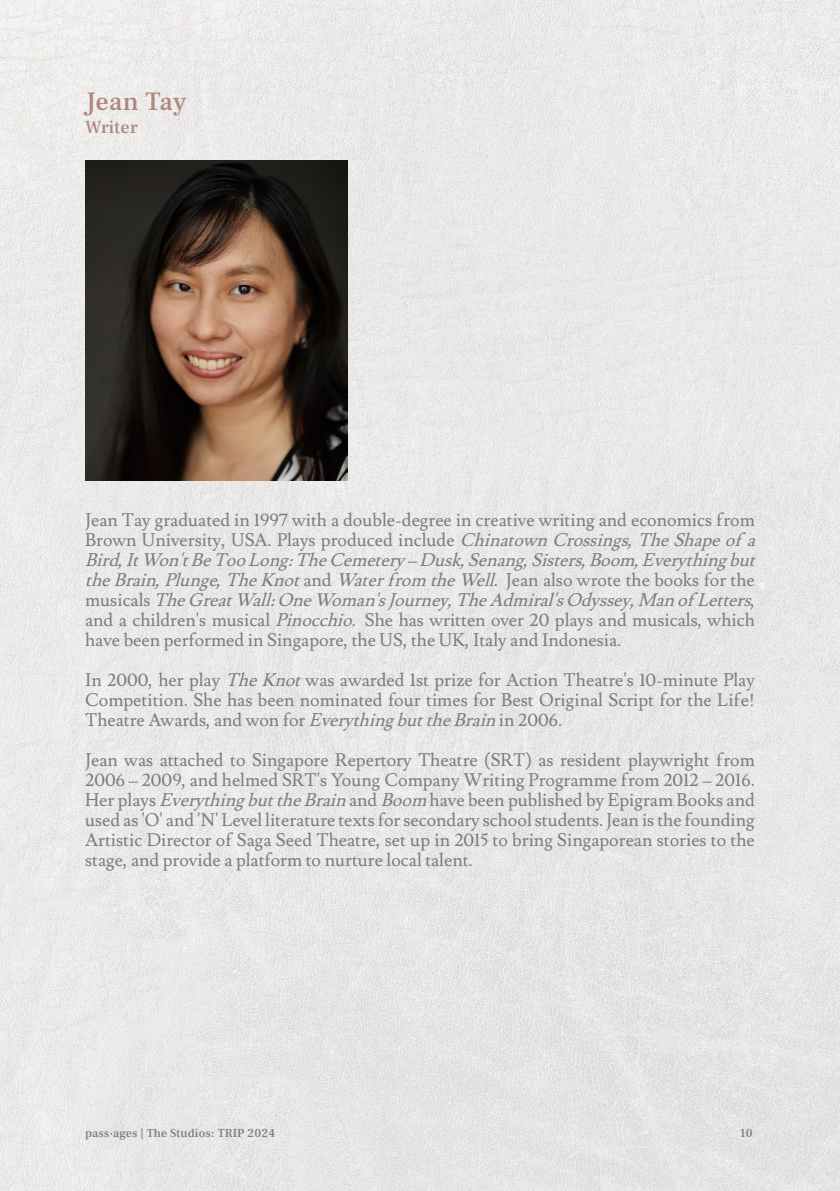
<style>
.page{position:relative;width:840px;height:1191px;background:#fff}
.page>*{position:absolute;margin:0;border:0;box-sizing:border-box;transform-origin:0 0}
.t1{font:500 26px "Frank Ruhl Libre";letter-spacing:.01em;color:#ae8780}
.t2{font:18px/20px "Lusitana";color:#7d7e7c;text-align:justify}
.t3{font:500 18px "Frank Ruhl Libre";letter-spacing:.01em;color:#ae8780}
.t4{font:500 12px "Frank Ruhl Libre";letter-spacing:.01em;color:#7d7e7c}
.s1{font-style:italic}
</style>
<div class="page">
<img style="left:0;top:0;width:839px;height:1191px">
<img style="left:85px;top:160px;width:262px;height:320px">
<p class="t1" style="left:85px;top:85px;width:103px">Jean Tay</p>
<p class="t3" style="left:85px;top:116px;width:54px">Writer</p>
<p class="t2" style="left:85px;top:511px;width:677px;text-align:left">Jean Tay graduated in 1997 with a double-degree in creative writing and economics from Brown University, USA. Plays produced include <span class="s1">ChinatownCrossings,TheShapeof a Bird,ItWon'tBeTooLong:TheCemetery –Dusk,Senang,Sisters,Boom,Everythingbut theBrain,Plunge,TheKnot</span>a n d <span class="s1">Waterfrom theWell</span>. J e a n a l s o w r o t e t h e b o o k s fo r t h e m u s i c a l s <span class="s1">TheGreatWall:OneWoman'sJourney,TheAdmiral'sOdyssey,Manof Letters</span>, and a children's musical <span class="s1">Pinocchio</span>. She has written over 20 plays and musicals, which have been performed in Singapore, the US, the UK, Italy and Indonesia.</p>
<p class="t2" style="left:85px;top:671px;width:671px">In 2000, her play <span class="s1">TheKnot</span>was awarded 1st prize for Action Theatre's 10-minute Play Competition. She has been nominated four times for Best Original Script for the Life!<br>Theatre Awards, and won for <span class="s1">EverythingbuttheBrain</span>in 2006.</p>
<p class="t2" style="left:85px;top:751px;width:671px">Jean was attached to Singapore Repertory Theatre (SRT) as resident playwright from 2006 – 2009, and helmed SRT's Young Company Writing Programme from 2012 – 2016.<br>Her plays <span class="s1">EverythingbuttheBrain</span>and <span class="s1">Boom</span> have been published by Epigram Books and used as 'O' and 'N' Level literature texts for secondary school students. Jean is the founding Artistic Director of Saga Seed Theatre, set up in 2015 to bring Singaporean stories to the stage, and provide a platform to nurture local talent.</p>
<p class="t4" style="left:85px;top:1125px;width:191px">pass·ages | The Studios: TRIP 2024</p>
<p class="t4" style="left:739px;top:1125px;width:14px">10</p>
</div>
